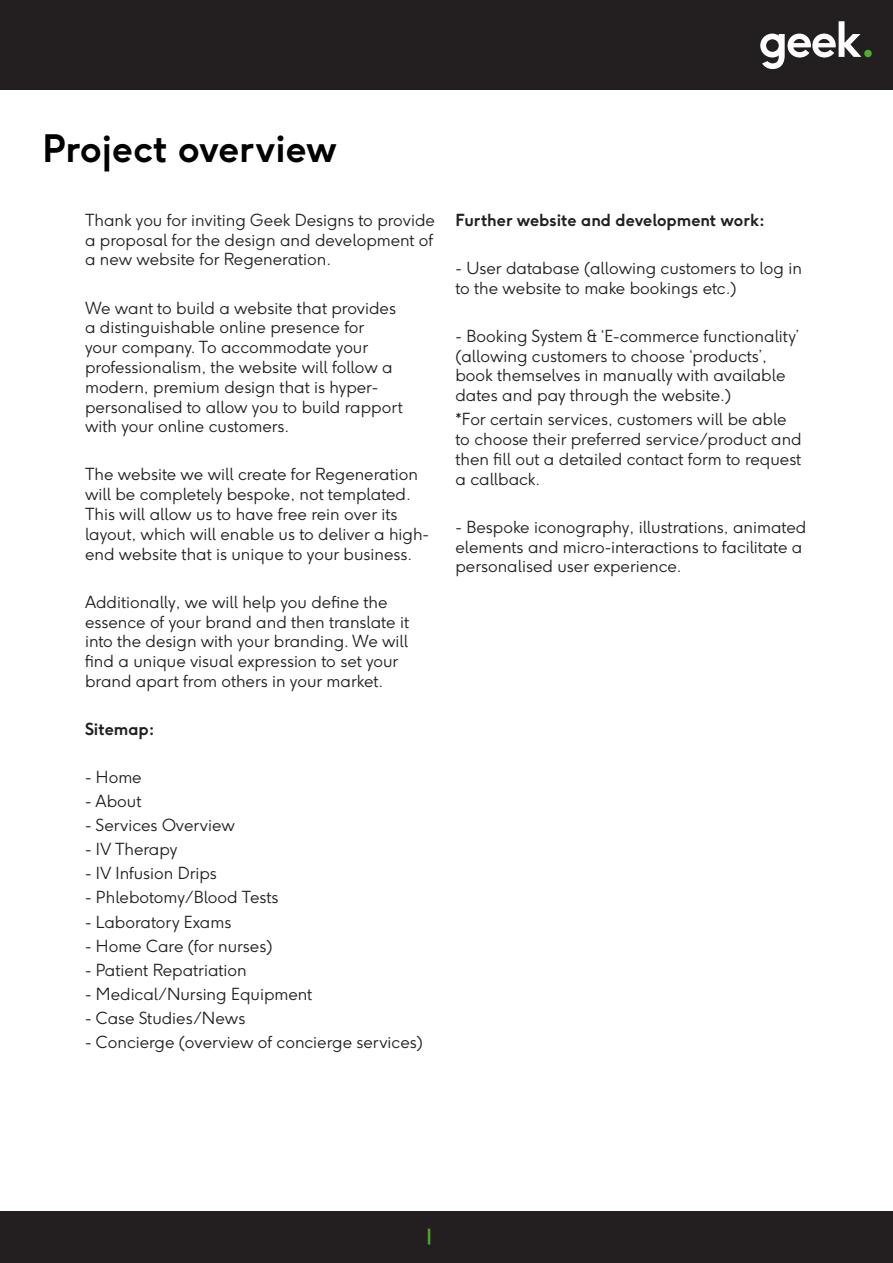
<style>
.page{position:relative;width:893px;height:1263px;background:#fff}
.page>*{position:absolute;margin:0;border:0;box-sizing:border-box;transform-origin:0 0}
.t1{font:700 37.5px "F37 Ginger";color:#000}
.t2{font:700 18px "F37 Ginger";color:#4fad2f}
.t3{font:300 16.5px/19.8px "F37 Ginger";color:#231f20}
.t4{font:700 16.5px "F37 Ginger";color:#231f20}
</style>
<div class="page">
<div style="left:0;top:1212px;width:893px;height:51px;background:#231f20"></div>
<div style="left:0;top:0;width:893px;height:89px;background:#231f20"></div>
<svg style="left:760px;top:21px;width:101px;height:48px"></svg>
<div style="left:864px;top:50px;width:8px;height:7px;background:#4fad2f;border-radius:50%"></div>
<p class="t1" style="left:43px;top:124px;width:296px">Project overview</p>
<p class="t3" style="left:85px;top:210px;width:351px;text-align:justify">Thank you for inviting Geek Designs to provide a proposal for the design and development of a new website for Regeneration.</p>
<p class="t3" style="left:85px;top:298px;width:319px">We want to build a website that provides a distinguishable online presence for<br>your company. To accommodate your professionalism, the website will follow a modern, premium design that is hyper&shy;personalised to allow you to build rapport with your online customers.</p>
<p class="t3" style="left:85px;top:465px;width:345px">The website we will create for Regeneration will be completely bespoke, not templated.<br>This will allow us to have free rein over its layout, which will enable us to deliver a high&shy;end website that is unique to your business.</p>
<p class="t3" style="left:85px;top:592px;width:325px">Additionally, we will help you define the essence of your brand and then translate it into the design with your branding. We will find a unique visual expression to set your brand apart from others in your market.</p>
<p class="t4" style="left:85px;top:718px;width:71px">Sitemap:</p>
<p class="t3" style="left:85px;top:767px;width:58px">- Home</p>
<p class="t3" style="left:85px;top:791px;width:58px">- About</p>
<p class="t3" style="left:85px;top:815px;width:151px">- Services Overview</p>
<p class="t3" style="left:85px;top:839px;width:94px">- IV Therapy</p>
<p class="t3" style="left:85px;top:863px;width:133px">- IV Infusion Drips</p>
<p class="t3" style="left:85px;top:888px;width:195px">- Phlebotomy/Blood Tests</p>
<p class="t3" style="left:85px;top:912px;width:148px">- Laboratory Exams</p>
<p class="t3" style="left:85px;top:936px;width:189px">- Home Care (for nurses)</p>
<p class="t3" style="left:85px;top:960px;width:163px">- Patient Repatriation</p>
<p class="t3" style="left:85px;top:984px;width:229px">- Medical/Nursing Equipment</p>
<p class="t3" style="left:85px;top:1008px;width:162px">- Case Studies/News</p>
<p class="t3" style="left:85px;top:1032px;width:339px">- Concierge (overview of concierge services)</p>
<p class="t4" style="left:455px;top:209px;width:311px">Further website and development work:</p>
<p class="t3" style="left:455px;top:258px;width:348px">- User database (allowing customers to log in to the website to make bookings etc.)</p>
<p class="t3" style="left:455px;top:326px;width:345px">- Booking System &amp; ‘E-commerce functionality’ (allowing customers to choose ‘products’, book themselves in manually with available dates and pay through the website.)</p>
<p class="t3" style="left:455px;top:409px;width:348px">*For certain services, customers will be able to choose their preferred service/product and then fill out a detailed contact form to request a callback.</p>
<p class="t3" style="left:455px;top:517px;width:352px">- Bespoke iconography, illustrations, animated elements and micro-interactions to facilitate a personalised user experience.</p>
<p class="t2" style="left:427px;top:1223px;width:6px">|</p>
</div>
